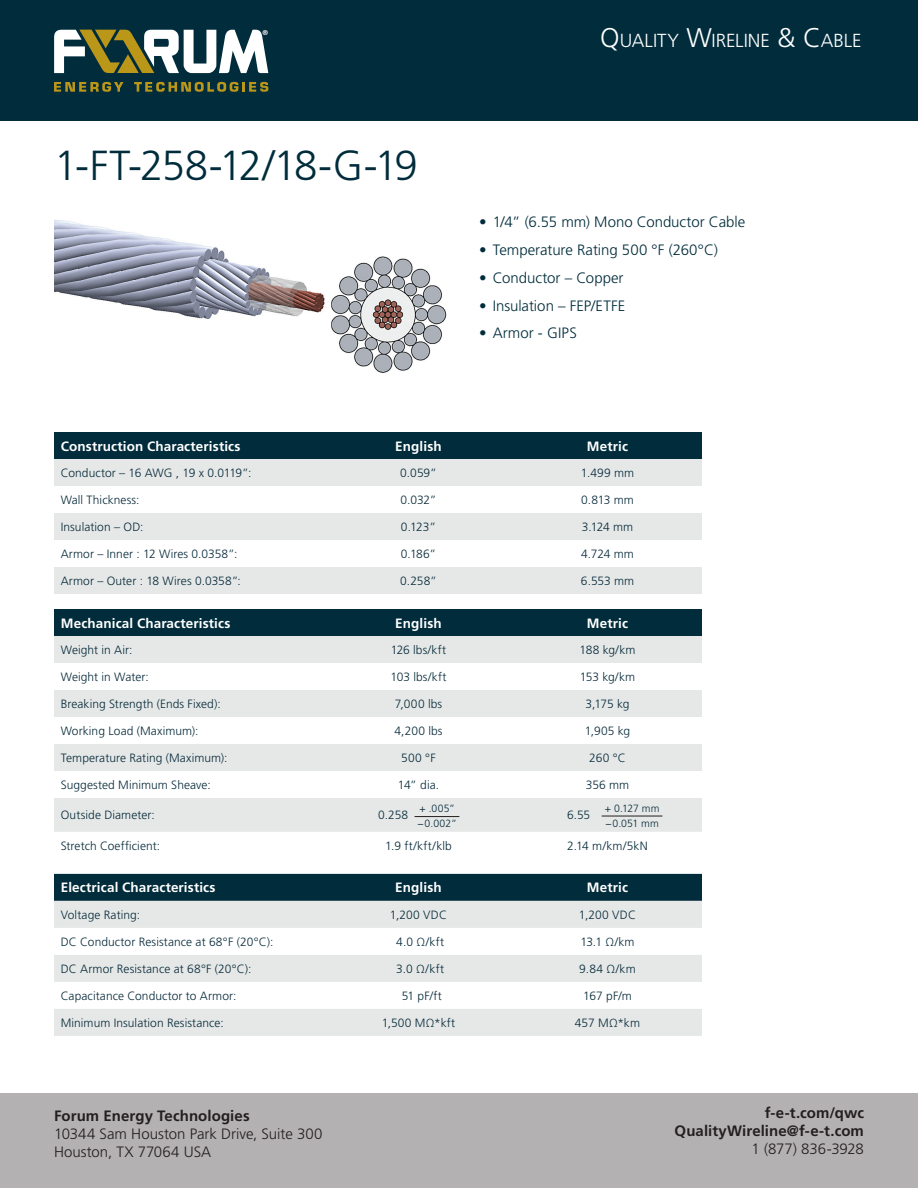
<style>
.page{position:relative;width:918px;height:1188px;background:#fff}
.page>*{position:absolute;margin:0;border:0;box-sizing:border-box;transform-origin:0 0}
.Headline_28_Auto{font:300 42px "Frutiger LT Std";letter-spacing:-.055em;color:#002c3b}
.Eybrow_Small_Cap{font:300 18.9px "Frutiger LT Std";letter-spacing:.005em;color:#fff}
.t1{font:300 15px "Frutiger LT Std";color:#002c3b}
.Address_Company{font:700 15px "Frutiger LT Std";letter-spacing:.005em;color:#231f20}
.Address_Body{font:300 15px "Frutiger LT Std";color:#231f20}
.Address_Company-2{font:300 15px "Frutiger LT Std";letter-spacing:-.005em;color:#231f20}
.Table_Head{font:700 13.5px "Frutiger LT Std";letter-spacing:.01em;color:#fff}
.Table_Body{font:300 12px "Frutiger LT Std";letter-spacing:.005em;color:#082b3b}
.Table_Body-2{font:300 10.5px "Frutiger LT Std";letter-spacing:.01em;color:#082b3b}
.t2{font:700 7.05px "Frutiger LT Std";color:#fff}
.s1{font-size:27px}
</style>
<div class="page">
<div style="left:0;top:1094px;width:918px;height:94px;background:#b4b1b2"></div>
<div style="left:0;top:0;width:918px;height:122px;background:#002c3b"></div>
<svg style="left:54px;top:29px;width:214px;height:44px"></svg>
<svg style="left:54px;top:82px;width:70px;height:10px"></svg>
<svg style="left:134px;top:82px;width:134px;height:10px"></svg>
<div style="left:54px;top:432px;width:648px;height:27px;background:#002c3b"></div>
<svg style="left:54px;top:459px;width:648px;height:135px;fill:#e5e8e7"></svg>
<div style="left:54px;top:609px;width:648px;height:27px;background:#002c3b"></div>
<svg style="left:54px;top:636px;width:648px;height:196px;fill:#e5e8e7"></svg>
<hr style="left:415px;top:816px;width:44px;height:1px;background:#231f20">
<hr style="left:602px;top:816px;width:60px;height:1px;background:#231f20">
<div style="left:54px;top:874px;width:648px;height:27px;background:#002c3b"></div>
<svg style="left:54px;top:901px;width:648px;height:135px;fill:#e5e8e7"></svg>
<img style="left:54px;top:219px;width:393px;height:154px">
<p class="t2" style="left:262px;top:28px;width:7px">®</p>
<p class="Headline_28_Auto" style="left:54px;top:142px;width:366px">1-FT-258-12/18-G-19</p>
<p class="Eybrow_Small_Cap" style="left:600px;top:30px;width:263px"><span class="s1">Q</span>UALITY <span class="s1">W</span>IRELINE <span class="s1">&amp; C</span>ABLE</p>
<p class="t1" style="left:479px;top:214px;width:268px">• 1/4” (6.55 mm) Mono Conductor Cable</p>
<p class="t1" style="left:479px;top:241px;width:240px">• Temperature Rating 500 °F (260°C)</p>
<p class="t1" style="left:479px;top:269px;width:146px">• Conductor – Copper</p>
<p class="t1" style="left:479px;top:297px;width:148px">• Insulation – FEP/ETFE</p>
<p class="t1" style="left:479px;top:325px;width:99px">• Armor - GIPS</p>
<p class="Table_Head" style="left:61px;top:438px;width:181px">Construction Characteristics</p>
<p class="Table_Head" style="left:395px;top:438px;width:48px">English</p>
<p class="Table_Head" style="left:587px;top:438px;width:43px">Metric</p>
<p class="Table_Body" style="left:61px;top:466px;width:192px">Conductor – 16 AWG , 19 x 0.0119”:</p>
<p class="Table_Body" style="left:400px;top:466px;width:38px">0.059”</p>
<p class="Table_Body" style="left:581px;top:466px;width:55px">1.499 mm</p>
<p class="Table_Body" style="left:61px;top:493px;width:80px">Wall Thickness:</p>
<p class="Table_Body" style="left:400px;top:493px;width:38px">0.032”</p>
<p class="Table_Body" style="left:581px;top:493px;width:54px">0.813 mm</p>
<p class="Table_Body" style="left:61px;top:520px;width:84px">Insulation – OD:</p>
<p class="Table_Body" style="left:401px;top:520px;width:37px">0.123”</p>
<p class="Table_Body" style="left:582px;top:520px;width:53px">3.124 mm</p>
<p class="Table_Body" style="left:61px;top:547px;width:178px">Armor – Inner : 12 Wires 0.0358”:</p>
<p class="Table_Body" style="left:401px;top:547px;width:37px">0.186”</p>
<p class="Table_Body" style="left:581px;top:547px;width:54px">4.724 mm</p>
<p class="Table_Body" style="left:61px;top:574px;width:182px">Armor – Outer : 18 Wires 0.0358”:</p>
<p class="Table_Body" style="left:400px;top:574px;width:38px">0.258”</p>
<p class="Table_Body" style="left:581px;top:574px;width:55px">6.553 mm</p>
<p class="Table_Head" style="left:61px;top:615px;width:171px">Mechanical Characteristics</p>
<p class="Table_Head" style="left:395px;top:615px;width:48px">English</p>
<p class="Table_Head" style="left:587px;top:615px;width:43px">Metric</p>
<p class="Table_Body" style="left:61px;top:643px;width:73px">Weight in Air:</p>
<p class="Table_Body" style="left:391px;top:643px;width:57px">126 lbs/kft</p>
<p class="Table_Body" style="left:580px;top:643px;width:57px">188 kg/km</p>
<p class="Table_Body" style="left:61px;top:670px;width:90px">Weight in Water:</p>
<p class="Table_Body" style="left:391px;top:670px;width:57px">103 lbs/kft</p>
<p class="Table_Body" style="left:580px;top:670px;width:57px">153 kg/km</p>
<p class="Table_Body" style="left:61px;top:697px;width:162px">Breaking Strength (Ends Fixed):</p>
<p class="Table_Body" style="left:395px;top:697px;width:49px">7,000 lbs</p>
<p class="Table_Body" style="left:586px;top:697px;width:45px">3,175 kg</p>
<p class="Table_Body" style="left:61px;top:724px;width:139px">Working Load (Maximum):</p>
<p class="Table_Body" style="left:394px;top:724px;width:50px">4,200 lbs</p>
<p class="Table_Body" style="left:585px;top:724px;width:47px">1,905 kg</p>
<p class="Table_Body" style="left:61px;top:751px;width:168px">Temperature Rating (Maximum):</p>
<p class="Table_Body" style="left:401px;top:751px;width:36px">500 °F</p>
<p class="Table_Body" style="left:589px;top:751px;width:38px">260 °C</p>
<p class="Table_Body" style="left:61px;top:778px;width:151px">Suggested Minimum Sheave:</p>
<p class="Table_Body" style="left:398px;top:778px;width:43px">14” dia.</p>
<p class="Table_Body" style="left:586px;top:778px;width:45px">356 mm</p>
<p class="Table_Body" style="left:61px;top:808px;width:96px">Outside Diameter:</p>
<p class="Table_Body" style="left:378px;top:808px;width:32px">0.258</p>
<p class="Table_Body" style="left:567px;top:808px;width:25px">6.55</p>
<p class="Table_Body" style="left:61px;top:839px;width:101px">Stretch Coefficient:</p>
<p class="Table_Body" style="left:385px;top:839px;width:68px">1.9 ft/kft/klb</p>
<p class="Table_Body" style="left:567px;top:839px;width:82px">2.14 m/km/5kN</p>
<p class="Table_Body-2" style="left:419px;top:803px;width:37px">+ .005”</p>
<p class="Table_Body-2" style="left:418px;top:818px;width:41px">−0.002”</p>
<p class="Table_Body-2" style="left:605px;top:803px;width:56px">+ 0.127 mm</p>
<p class="Table_Body-2" style="left:606px;top:818px;width:55px">−0.051 mm</p>
<p class="Table_Head" style="left:61px;top:880px;width:156px">Electrical Characteristics</p>
<p class="Table_Head" style="left:395px;top:880px;width:48px">English</p>
<p class="Table_Head" style="left:587px;top:880px;width:43px">Metric</p>
<p class="Table_Body" style="left:61px;top:908px;width:81px">Voltage Rating:</p>
<p class="Table_Body" style="left:390px;top:908px;width:59px">1,200 VDC</p>
<p class="Table_Body" style="left:579px;top:908px;width:59px">1,200 VDC</p>
<p class="Table_Body" style="left:61px;top:935px;width:214px">DC Conductor Resistance at 68°F (20°C):</p>
<p class="Table_Body" style="left:396px;top:935px;width:49px">4.0 Ω/kft</p>
<p class="Table_Body" style="left:580px;top:935px;width:56px">13.1 Ω/km</p>
<p class="Table_Body" style="left:61px;top:962px;width:192px">DC Armor Resistance at 68°F (20°C):</p>
<p class="Table_Body" style="left:396px;top:962px;width:49px">3.0 Ω/kft</p>
<p class="Table_Body" style="left:579px;top:962px;width:58px">9.84 Ω/km</p>
<p class="Table_Body" style="left:61px;top:989px;width:177px">Capacitance Conductor to Armor:</p>
<p class="Table_Body" style="left:402px;top:989px;width:42px">51 pF/ft</p>
<p class="Table_Body" style="left:583px;top:989px;width:50px">167 pF/m</p>
<p class="Table_Body" style="left:61px;top:1016px;width:165px">Minimum Insulation Resistance:</p>
<p class="Table_Body" style="left:382px;top:1016px;width:75px">1,500 MΩ*kft</p>
<p class="Table_Body" style="left:575px;top:1016px;width:67px">457 MΩ*km</p>
<p class="Address_Company" style="left:54px;top:1106px;width:197px">Forum Energy Technologies</p>
<p class="Address_Body" style="left:54px;top:1125px;width:270px">10344 Sam Houston Park Drive, Suite 300</p>
<p class="Address_Body" style="left:54px;top:1143px;width:159px">Houston, TX 77064 USA</p>
<p class="Address_Company" style="left:765px;top:1104px;width:101px">f-e-t.com/qwc</p>
<p class="Address_Company" style="left:675px;top:1122px;width:191px">QualityWireline@f-e-t.com</p>
<p class="Address_Company-2" style="left:752px;top:1141px;width:114px">1 (877) 836-3928</p>
</div>
